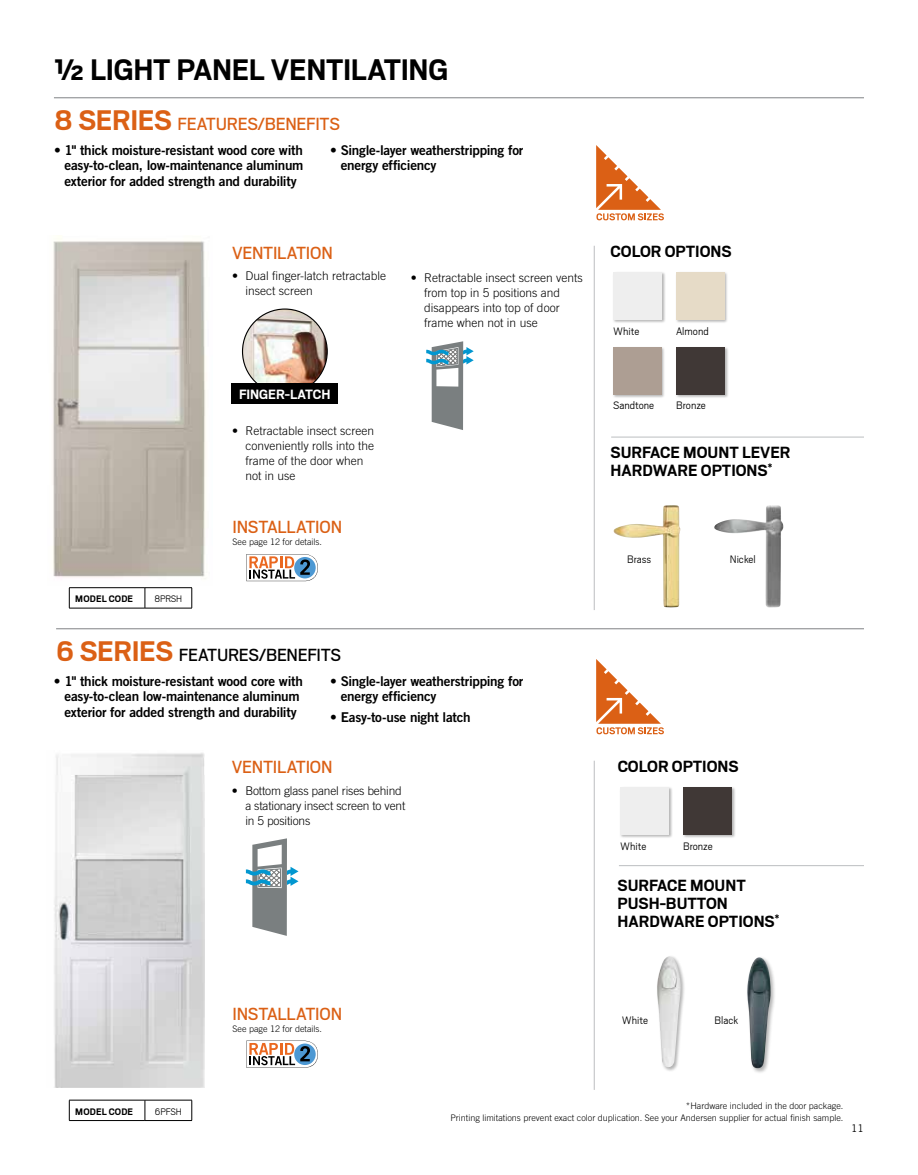
<style>
.page{position:relative;width:918px;height:1175px;background:#fff}
.page>*{position:absolute;margin:0;border:0;box-sizing:border-box;transform-origin:0 0}
.t1{font:700 33px "Scout";letter-spacing:-.01em;color:#000}
.t2{font:19.5px "Scout";letter-spacing:-.015em;color:#db6015}
.t3{font:19.5px "Scout";letter-spacing:-.015em;color:#000}
.t4{font:700 18px/18px "Scout";color:#000}
.t5{font:700 15px "Scout";letter-spacing:-.005em;color:#fff}
.t6{font:13.5px/15px "Trade Gothic LT Std Bd 2";letter-spacing:-.02em;color:#000}
.t7{font:300 12px/15px "Trade Gothic LT Std";color:#000}
.t8{font:300 12px "Scout";color:#000}
.t9{font:700 10.5px "Scout";letter-spacing:.015em;color:#000}
.t10{font:300 10.5px "Scout";letter-spacing:-.015em;color:#000}
.t11{font:10.5px "Trade Gothic LT Std";color:#000}
.t12{font:300 9px/11.9px "Trade Gothic LT Std";color:#000;text-align:right}
.s1{font-weight:700;font-size:31.5px}
.s2{font-weight:700;font-size:31.5px;color:#db6015}
</style>
<div class="page">
<img style="left:54px;top:753px;width:150px;height:334px">
<hr style="left:69px;top:1099px;width:76px;height:1px;background:#000">
<svg style="left:69px;top:1100px;width:1px;height:20px"></svg>
<hr style="left:145px;top:1099px;width:47px;height:1px;background:#000">
<svg style="left:145px;top:1100px;width:1px;height:20px"></svg>
<svg style="left:192px;top:1100px;width:1px;height:20px"></svg>
<hr style="left:69px;top:1120px;width:76px;height:1px;background:#000">
<hr style="left:145px;top:1120px;width:47px;height:1px;background:#000">
<img style="left:53px;top:238px;width:153px;height:341px">
<svg style="left:596px;top:145px;width:68px;height:75px"></svg>
<svg style="left:596px;top:659px;width:68px;height:75px"></svg>
<hr style="left:69px;top:587px;width:76px;height:1px;background:#000">
<svg style="left:69px;top:588px;width:1px;height:20px"></svg>
<hr style="left:145px;top:587px;width:47px;height:1px;background:#000">
<svg style="left:145px;top:588px;width:1px;height:20px"></svg>
<svg style="left:192px;top:588px;width:1px;height:20px"></svg>
<hr style="left:69px;top:608px;width:76px;height:1px;background:#000">
<hr style="left:145px;top:608px;width:47px;height:1px;background:#000">
<hr style="left:619px;top:865px;width:245px;height:1px;background:#bcbec0">
<div style="left:656px;top:955px;width:30px;height:117px;background:#000;opacity:.3"></div>
<img style="left:657px;top:956px;width:25px;height:111px">
<hr style="left:594px;top:760px;width:1px;height:329px;background:#bcbec0">
<img style="left:614px;top:505px;width:66px;height:102px">
<hr style="left:611px;top:437px;width:253px;height:1px;background:#bcbec0">
<hr style="left:594px;top:246px;width:1px;height:364px;background:#bcbec0">
<svg style="left:246px;top:554px;width:72px;height:27px"></svg>
<svg style="left:246px;top:1040px;width:72px;height:27px"></svg>
<img style="left:243px;top:309px;width:84px;height:85px;border-radius:42px">
<div style="left:232px;top:383px;width:106px;height:21px;background:#000"></div>
<div style="left:620px;top:786px;width:53px;height:53px;background:#000;opacity:.3"></div>
<div style="left:621px;top:787px;width:48px;height:47px;background:#eee"></div>
<div style="left:682px;top:786px;width:54px;height:53px;background:#000;opacity:.3"></div>
<div style="left:683px;top:787px;width:49px;height:47px;background:#403836"></div>
<div style="left:612px;top:346px;width:54px;height:53px;background:#000;opacity:.3"></div>
<div style="left:613px;top:347px;width:48px;height:47px;background:#ad9e93"></div>
<div style="left:613px;top:272px;width:53px;height:52px;background:#000;opacity:.3"></div>
<div style="left:613px;top:272px;width:49px;height:48px;background:#eee"></div>
<div style="left:676px;top:346px;width:53px;height:53px;background:#000;opacity:.3"></div>
<div style="left:676px;top:347px;width:49px;height:47px;background:#403836"></div>
<div style="left:675px;top:272px;width:54px;height:52px;background:#000;opacity:.3"></div>
<div style="left:676px;top:272px;width:48px;height:48px;background:#e6dbc7"></div>
<svg style="left:426px;top:341px;width:48px;height:89px"></svg>
<svg style="left:246px;top:838px;width:53px;height:98px"></svg>
<img style="left:717px;top:505px;width:52px;height:19px">
<div style="left:746px;top:956px;width:30px;height:117px;background:#000;opacity:.3"></div>
<img style="left:747px;top:957px;width:24px;height:111px">
<hr style="left:54px;top:97px;width:810px;height:1px;background:#808285">
<hr style="left:56px;top:628px;width:808px;height:1px;background:#808285">
<h1 class="t1" style="left:54px;top:49px;width:396px">½ LIGHT PANEL VENTILATING</h1>
<h2 class="t2" style="left:54px;top:111px;width:288px"><span class="s1">8 SERIES</span> FEATURES/BENEFITS</h2>
<p class="t6" style="left:54px;top:142px;width:251px;text-align:right">• 1" thick moisture-resistant wood core with easy-to-clean, low-maintenance aluminum</p>
<p class="t6" style="left:64px;top:174px;width:234px">exterior for added strength and durability</p>
<p class="t6" style="left:341px;top:142px;width:184px;text-indent:-10px">• Single-layer weatherstripping for energy efficiency</p>
<h2 class="t2" style="left:232px;top:240px;width:102px">VENTILATION</h2>
<p class="t7" style="left:246px;top:268px;width:142px;text-indent:-14px">• Dual finger-latch retractable insect screen</p>
<p class="t5" style="left:239px;top:385px;width:93px">FINGER-LATCH</p>
<p class="t7" style="left:246px;top:423px;width:130px;text-indent:-14px">• Retractable insect screen conveniently rolls into the frame of the door when not in use</p>
<h2 class="t2" style="left:233px;top:514px;width:111px">INSTALLATION</h2>
<p class="t9" style="left:75px;top:592px;width:59px">MODEL CODE</p>
<p class="t10" style="left:154px;top:592px;width:29px">8PRSH</p>
<p class="t12" style="left:233px;top:535px;width:91px">See page 12 for details.</p>
<h2 class="t3" style="left:56px;top:642px;width:287px"><span class="s2">6 SERIES</span> FEATURES/BENEFITS</h2>
<p class="t7" style="left:424px;top:270px;width:160px;text-indent:-14px">• Retractable insect screen vents from top in 5 positions and disappears into top of door frame when not in use</p>
<p class="t6" style="left:54px;top:673px;width:250px;text-align:center">• 1" thick moisture-resistant wood core with easy-to-clean low-maintenance aluminum</p>
<p class="t6" style="left:64px;top:704px;width:234px">exterior for added strength and durability</p>
<p class="t6" style="left:341px;top:673px;width:184px;text-indent:-10px">• Single-layer weatherstripping for energy efficiency</p>
<p class="t6" style="left:330px;top:710px;width:142px">• Easy-to-use night latch</p>
<h2 class="t2" style="left:232px;top:754px;width:102px">VENTILATION</h2>
<p class="t7" style="left:245px;top:783px;width:162px;text-indent:-14px">• Bottom glass panel rises behind a stationary insect screen to vent in 5 positions</p>
<h3 class="t4" style="left:611px;top:242px;width:123px">COLOR OPTIONS</h3>
<p class="t8" style="left:613px;top:323px;width:28px">White</p>
<p class="t8" style="left:676px;top:323px;width:34px">Almond</p>
<p class="t8" style="left:613px;top:398px;width:43px">Sandtone</p>
<p class="t8" style="left:676px;top:398px;width:31px">Bronze</p>
<h3 class="t4" style="left:611px;top:442px;width:182px">SURFACE MOUNT LEVER<br>HARDWARE OPTIONS<sup>*</sup></h3>
<p class="t8" style="left:627px;top:552px;width:26px">Brass</p>
<p class="t8" style="left:730px;top:552px;width:27px">Nickel</p>
<h3 class="t4" style="left:618px;top:756px;width:123px">COLOR OPTIONS</h3>
<p class="t8" style="left:620px;top:838px;width:28px">White</p>
<p class="t8" style="left:683px;top:838px;width:31px">Bronze</p>
<h3 class="t4" style="left:618px;top:875px;width:163px">SURFACE MOUNT<br>PUSH-BUTTON<br>HARDWARE OPTIONS<sup>*</sup></h3>
<p class="t9" style="left:75px;top:1104px;width:59px">MODEL CODE</p>
<p class="t10" style="left:155px;top:1104px;width:28px">6PFSH</p>
<h2 class="t2" style="left:233px;top:1001px;width:111px">INSTALLATION</h2>
<p class="t12" style="left:233px;top:1022px;width:91px">See page 12 for details.</p>
<p class="t8" style="left:622px;top:1012px;width:28px">White</p>
<p class="t8" style="left:714px;top:1012px;width:25px">Black</p>
<p class="t12" style="left:450px;top:1099px;width:395px">*Hardware included in the door package.<br>Printing limitations prevent exact color duplication. See your Andersen supplier for actual finish sample.</p>
<p class="t11" style="left:851px;top:1121px;width:14px">11</p>
</div>
